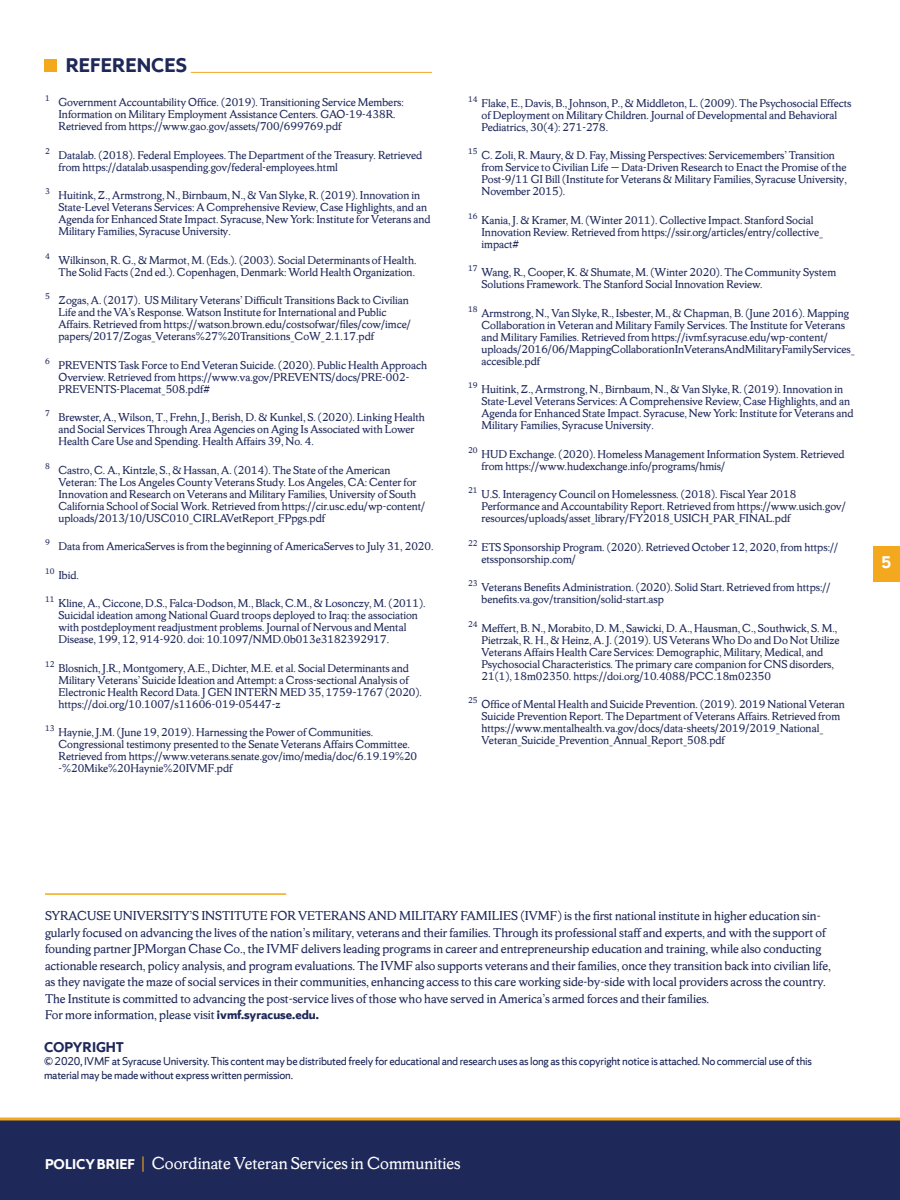
<style>
.page{position:relative;width:900px;height:1200px;background:#fff}
.page>*{position:absolute;margin:0;border:0;box-sizing:border-box;transform-origin:0 0}
.t1{font:700 21px "Sherman Sans";color:#1e2859}
.t2{font:18px "Sherman Serif";color:#fff}
.t3{font:700 18px "Sherman Sans";color:#fff}
.Main_body_text{font:700 15px "Sherman Sans";color:#1e2859}
.Main_new{font:13.5px/16.5px "Sherman Serif";color:#1e2859}
.Main_new-2{font:12px/12px "Sherman Serif";color:#1e2859}
.Main_body_text-2{font:12px/13.5px "Sherman Sans";letter-spacing:-.02em;color:#1e2859}
.s1{font-family:"Sherman Sans";font-weight:700}
.s2{font-family:"Sherman Sans";font-weight:700;font-size:15px}
.s3{color:#f4a81d}
</style>
<div class="page">
<div style="left:0;top:1119px;width:900px;height:81px;background:#1e2859"></div>
<hr style="left:0;top:1118px;width:900px;height:2px;background:#f4a81d">
<div style="left:873px;top:546px;width:27px;height:36px;background:#f4a81d"></div>
<div style="left:45px;top:60px;width:12px;height:12px;background:#f4a81d"></div>
<hr style="left:191px;top:72px;width:241px;height:1px;background:#f4a81d">
<hr style="left:45px;top:893px;width:241px;height:2px;background:#f4a81d">
<h1 class="t1" style="left:66px;top:52px;width:123px">REFERENCES</h1>
<p class="Main_new-2" style="left:58px;top:96px;width:347px;text-indent:-14px"><sup>1</sup> Government Accountability Office. (2019). Transitioning Service Members:<br>Information on Military Employment Assistance Centers. GAO-19-438R.<br>Retrieved from https://www.gao.gov/assets/700/699769.pdf</p>
<p class="Main_new-2" style="left:58px;top:149px;width:365px;text-indent:-14px"><sup>2</sup> Datalab. (2018). Federal Employees. The Department of the Treasury. Retrieved from https://datalab.usaspending.gov/federal-employees.html</p>
<p class="Main_new-2" style="left:58px;top:189px;width:374px;text-indent:-14px"><sup>3</sup> Huitink, Z., Armstrong, N., Birnbaum, N., &amp; Van Slyke, R. (2019). Innovation in State-Level Veterans Services: A Comprehensive Review, Case Highlights, and an Agenda for Enhanced State Impact. Syracuse, New York: Institute for Veterans and Military Families, Syracuse University.</p>
<p class="Main_new-2" style="left:45px;top:254px;width:373px;text-align:right"><sup>4</sup> Wilkinson, R. G., &amp; Marmot, M. (Eds.). (2003). Social Determinants of Health.<br>The Solid Facts (2nd ed.). Copenhagen, Denmark: World Health Organization.</p>
<p class="Main_new-2" style="left:58px;top:294px;width:354px;text-indent:-14px"><sup>5</sup> Zogas, A. (2017). US Military Veterans’ Difficult Transitions Back to Civilian Life and the VA’s Response. Watson Institute for International and Public Affairs. Retrieved from https://watson.brown.edu/costsofwar/files/cow/imce/ papers/2017/Zogas_Veterans%27%20Transitions_CoW_2.1.17.pdf</p>
<p class="Main_new-2" style="left:58px;top:359px;width:370px;text-indent:-14px"><sup>6</sup> PREVENTS Task Force to End Veteran Suicide. (2020). Public Health Approach<br>Overview. Retrieved from https://www.va.gov/PREVENTS/docs/PRE-002-<br>PREVENTS-Placemat_508.pdf#</p>
<p class="Main_new-2" style="left:58px;top:411px;width:368px;text-indent:-14px"><sup>7</sup> Brewster, A., Wilson, T., Frehn, J., Berish, D. &amp; Kunkel, S. (2020). Linking Health and Social Services Through Area Agencies on Aging Is Associated with Lower<br>Health Care Use and Spending. Health Affairs 39, No. 4.</p>
<p class="Main_new-2" style="left:58px;top:464px;width:368px;text-indent:-14px"><sup>8</sup> Castro, C. A., Kintzle, S., &amp; Hassan, A. (2014). The State of the American Veteran: The Los Angeles County Veterans Study. Los Angeles, CA: Center for Innovation and Research on Veterans and Military Families, University of South California School of Social Work. Retrieved from https://cir.usc.edu/wp-content/ uploads/2013/10/USC010_CIRLAVetReport_FPpgs.pdf</p>
<p class="Main_new-2" style="left:45px;top:540px;width:390px"><sup>9</sup> Data from AmericaServes is from the beginning of AmericaServes to July 31, 2020.</p>
<p class="Main_new-2" style="left:45px;top:569px;width:36px"><sup>10</sup> Ibid.</p>
<p class="Main_new-2" style="left:58px;top:597px;width:369px;text-indent:-14px"><sup>11</sup> Kline, A., Ciccone, D.S., Falca-Dodson, M., Black, C.M., &amp; Losonczy, M. (2011).<br>Suicidal ideation among National Guard troops deployed to Iraq: the association with postdeployment readjustment problems. Journal of Nervous and Mental Disease, 199, 12, 914-920. doi: 10.1097/NMD.0b013e3182392917.</p>
<p class="Main_new-2" style="left:58px;top:662px;width:365px;text-indent:-14px"><sup>12</sup> Blosnich, J.R., Montgomery, A.E., Dichter, M.E. et al. Social Determinants and Military Veterans’ Suicide Ideation and Attempt: a Cross-sectional Analysis of Electronic Health Record Data. J GEN INTERN MED 35, 1759–1767 (2020). https://doi.org/10.1007/s11606-019-05447-z</p>
<p class="Main_new-2" style="left:58px;top:726px;width:360px;text-indent:-14px"><sup>13</sup> Haynie, J.M. (June 19, 2019). Harnessing the Power of Communities.<br>Congressional testimony presented to the Senate Veterans Affairs Committee.<br>Retrieved from https://www.veterans.senate.gov/imo/media/doc/6.19.19%20 -%20Mike%20Haynie%20IVMF.pdf</p>
<p class="Main_new-2" style="left:482px;top:97px;width:372px;text-indent:-14px"><sup>14</sup> Flake, E., Davis, B., Johnson, P., &amp; Middleton, L. (2009). The Psychosocial Effects of Deployment on Military Children. Journal of Developmental and Behavioral<br>Pediatrics, 30(4): 271-278.</p>
<p class="Main_new-2" style="left:482px;top:149px;width:367px;text-indent:-14px"><sup>15</sup> C. Zoli, R. Maury, &amp; D. Fay, Missing Perspectives: Servicemembers’ Transition from Service to Civilian Life — Data-Driven Research to Enact the Promise of the Post-9/11 GI Bill (Institute for Veterans &amp; Military Families, Syracuse University, November 2015).</p>
<p class="Main_new-2" style="left:482px;top:214px;width:343px;text-indent:-14px"><sup>16</sup> Kania, J. &amp; Kramer, M. (Winter 2011). Collective Impact. Stanford Social<br>Innovation Review. Retrieved from https://ssir.org/articles/entry/collective_ impact#</p>
<p class="Main_new-2" style="left:482px;top:266px;width:356px;text-indent:-14px"><sup>17</sup> Wang, R., Cooper, K. &amp; Shumate, M. (Winter 2020). The Community System<br>Solutions Framework. The Stanford Social Innovation Review.</p>
<p class="Main_new-2" style="left:482px;top:307px;width:375px;text-indent:-14px"><sup>18</sup> Armstrong, N., Van Slyke, R., Isbester, M., &amp; Chapman, B. (June 2016). Mapping Collaboration in Veteran and Military Family Services. The Institute for Veterans and Military Families. Retrieved from https://ivmf.syracuse.edu/wp-content/ uploads/2016/06/MappingCollaborationInVeteransAndMilitaryFamilyServices_ accesible.pdf</p>
<p class="Main_new-2" style="left:482px;top:383px;width:374px;text-indent:-14px"><sup>19</sup> Huitink, Z., Armstrong, N., Birnbaum, N., &amp; Van Slyke, R. (2019). Innovation in State-Level Veterans Services: A Comprehensive Review, Case Highlights, and an Agenda for Enhanced State Impact. Syracuse, New York: Institute for Veterans and Military Families, Syracuse University.</p>
<p class="Main_new-2" style="left:482px;top:448px;width:365px;text-indent:-14px"><sup>20</sup> HUD Exchange. (2020). Homeless Management Information System. Retrieved from https://www.hudexchange.info/programs/hmis/</p>
<p class="Main_new-2" style="left:482px;top:488px;width:366px;text-indent:-14px"><sup>21</sup> U.S. Interagency Council on Homelessness. (2018). Fiscal Year 2018<br>Performance and Accountability Report. Retrieved from https://www.usich.gov/ resources/uploads/asset_library/FY2018_USICH_PAR_FINAL.pdf</p>
<p class="Main_new-2" style="left:482px;top:541px;width:358px;text-indent:-14px"><sup>22</sup> ETS Sponsorship Program. (2020). Retrieved October 12, 2020, from https:// etssponsorship.com/</p>
<p class="Main_new-2" style="left:482px;top:581px;width:351px;text-indent:-14px"><sup>23</sup> Veterans Benefits Administration. (2020). Solid Start. Retrieved from https:// benefits.va.gov/transition/solid-start.asp</p>
<p class="Main_new-2" style="left:482px;top:622px;width:360px;text-indent:-14px"><sup>24</sup> Meffert, B. N., Morabito, D. M., Sawicki, D. A., Hausman, C., Southwick, S. M., Pietrzak, R. H., &amp; Heinz, A. J. (2019). US Veterans Who Do and Do Not Utilize Veterans Affairs Health Care Services: Demographic, Military, Medical, and Psychosocial Characteristics. The primary care companion for CNS disorders, 21(1), 18m02350. https://doi.org/10.4088/PCC.18m02350</p>
<p class="Main_new-2" style="left:482px;top:698px;width:365px;text-indent:-14px"><sup>25</sup> Office of Mental Health and Suicide Prevention. (2019). 2019 National Veteran Suicide Prevention Report. The Department of Veterans Affairs. Retrieved from https://www.mentalhealth.va.gov/docs/data-sheets/2019/2019_National_ Veteran_Suicide_Prevention_Annual_Report_508.pdf</p>
<p class="t3" style="left:882px;top:552px;width:11px">5</p>
<p class="Main_new" style="left:45px;top:907px;width:787px">SYRACUSE UNIVERSITY’S INSTITUTE FOR VETERANS AND MILITARY FAMILIES (IVMF) is the first national institute in higher education sin&shy;gularly focused on advancing the lives of the nation’s military, veterans and their families. Through its professional staff and experts, and with the support of founding partner JPMorgan Chase Co., the IVMF delivers leading programs in career and entrepreneurship education and training, while also conducting actionable research, policy analysis, and program evaluations. The IVMF also supports veterans and their families, once they transition back into civilian life, as they navigate the maze of social services in their communities, enhancing access to this care working side-by-side with local providers across the country.<br>The Institute is committed to advancing the post-service lives of those who have served in America’s armed forces and their families.<br>For more information, please visit <span class="s1">ivmf.syracuse.edu.</span></p>
<p class="Main_body_text" style="left:44px;top:1038px;width:82px">COPYRIGHT</p>
<p class="Main_body_text-2" style="left:44px;top:1055px;width:769px">© 2020, IVMF at Syracuse University. This content may be distributed freely for educational and research uses as long as this copyright notice is attached. No commercial use of this material may be made without express written permission.</p>
<h2 class="t2" style="left:45px;top:1152px;width:417px"><span class="s2">POLICY BRIEF</span> <span class="s3">|</span> Coordinate Veteran Services in Communities</h2>
</div>
